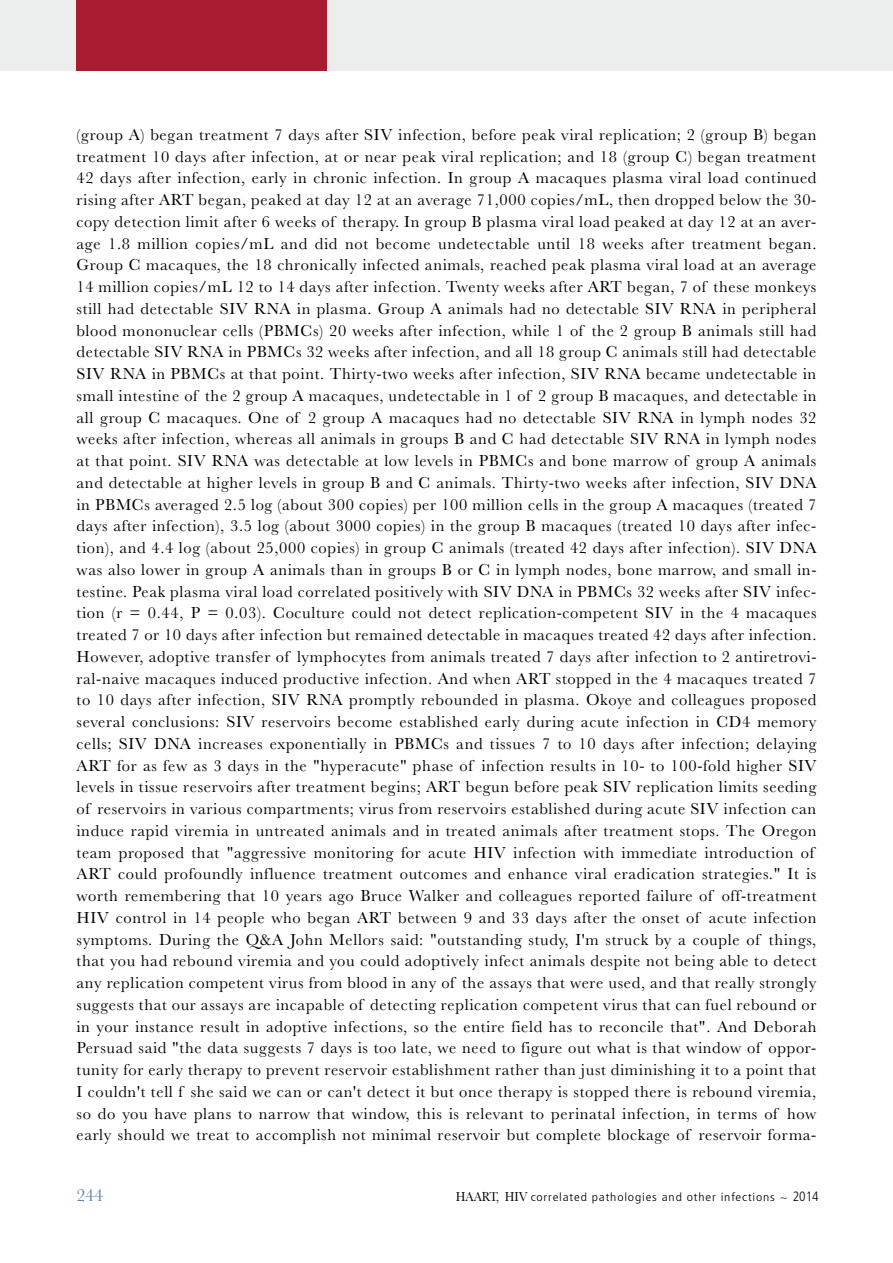
<style>
.page{position:relative;width:893px;height:1263px;background:#fff}
.page>*{position:absolute;margin:0;border:0;box-sizing:border-box;transform-origin:0 0}
.t1{font:18px "Baskerville";color:#5c82b5}
.t2{font:16.5px/21.8px "Baskerville";letter-spacing:.04em;color:#000}
.t3{font:300 condensed 11.55px "Frutiger";letter-spacing:.06em;color:#000;scale:1.18 1}
.s1{font-family:"Baskerville";font-weight:400;font-stretch:normal;font-size:13.5px}
.s2{font-size:13.5px}
</style>
<div class="page">
<div style="left:0;top:0;width:893px;height:71px;background:#eceded"></div>
<div style="left:77px;top:0;width:250px;height:71px;background:#a81b30"></div>
<p class="t2" style="left:77px;top:124px;width:741px">(group A) began treatment 7 days after SIV infection, before peak viral replication; 2 (group B) began treatment 10 days after infection, at or near peak viral replication; and 18 (group C) began treatment 42 days after infection, early in chronic infection. In group A macaques plasma viral load continued rising after ART began, peaked at day 12 at an average 71,000 copies/mL, then dropped below the 30- copy detection limit after 6 weeks of therapy. In group B plasma viral load peaked at day 12 at an aver&shy;age 1.8 million copies/mL and did not become undetectable until 18 weeks after treatment began.<br>Group C macaques, the 18 chronically infected animals, reached peak plasma viral load at an average 14 million copies/mL 12 to 14 days after infection. Twenty weeks after ART began, 7 of these monkeys still had detectable SIV RNA in plasma. Group A animals had no detectable SIV RNA in peripheral blood mononuclear cells (PBMCs) 20 weeks after infection, while 1 of the 2 group B animals still had detectable SIV RNA in PBMCs 32 weeks after infection, and all 18 group C animals still had detectable SIV RNA in PBMCs at that point. Thirty-two weeks after infection, SIV RNA became undetectable in small intestine of the 2 group A macaques, undetectable in 1 of 2 group B macaques, and detectable in all group C macaques. One of 2 group A macaques had no detectable SIV RNA in lymph nodes 32 weeks after infection, whereas all animals in groups B and C had detectable SIV RNA in lymph nodes at that point. SIV RNA was detectable at low levels in PBMCs and bone marrow of group A animals and detectable at higher levels in group B and C animals. Thirty-two weeks after infection, SIV DNA in PBMCs averaged 2.5 log (about 300 copies) per 100 million cells in the group A macaques (treated 7 days after infection), 3.5 log (about 3000 copies) in the group B macaques (treated 10 days after infec&shy;tion), and 4.4 log (about 25,000 copies) in group C animals (treated 42 days after infection). SIV DNA was also lower in group A animals than in groups B or C in lymph nodes, bone marrow, and small in&shy;testine. Peak plasma viral load correlated positively with SIV DNA in PBMCs 32 weeks after SIV infec&shy;tion (r = 0.44, P = 0.03). Coculture could not detect replication-competent SIV in the 4 macaques treated 7 or 10 days after infection but remained detectable in macaques treated 42 days after infection.<br>However, adoptive transfer of lymphocytes from animals treated 7 days after infection to 2 antiretrovi&shy;ral-naive macaques induced productive infection. And when ART stopped in the 4 macaques treated 7 to 10 days after infection, SIV RNA promptly rebounded in plasma. Okoye and colleagues proposed several conclusions: SIV reservoirs become established early during acute infection in CD4 memory cells; SIV DNA increases exponentially in PBMCs and tissues 7 to 10 days after infection; delaying ART for as few as 3 days in the "hyperacute" phase of infection results in 10- to 100-fold higher SIV levels in tissue reservoirs after treatment begins; ART begun before peak SIV replication limits seeding of reservoirs in various compartments; virus from reservoirs established during acute SIV infection can induce rapid viremia in untreated animals and in treated animals after treatment stops. The Oregon team proposed that "aggressive monitoring for acute HIV infection with immediate introduction of ART could profoundly influence treatment outcomes and enhance viral eradication strategies." It is worth remembering that 10 years ago Bruce Walker and colleagues reported failure of off-treatment HIV control in 14 people who began ART between 9 and 33 days after the onset of acute infection symptoms. During the Q&amp;A John Mellors said: "outstanding study, I'm struck by a couple of things, that you had rebound viremia and you could adoptively infect animals despite not being able to detect any replication competent virus from blood in any of the assays that were used, and that really strongly suggests that our assays are incapable of detecting replication competent virus that can fuel rebound or in your instance result in adoptive infections, so the entire field has to reconcile that". And Deborah Persuad said "the data suggests 7 days is too late, we need to figure out what is that window of oppor&shy;tunity for early therapy to prevent reservoir establishment rather than just diminishing it to a point that I couldn't tell f she said we can or can't detect it but once therapy is stopped there is rebound viremia, so do you have plans to narrow that window, this is relevant to perinatal infection, in terms of how early should we treat to accomplish not minimal reservoir but complete blockage of reservoir forma-</p>
<p class="t1" style="left:77px;top:1185px;width:28px">244</p>
<p class="t3" style="left:456px;top:1190px;width:309px"><span class="s1">HAART, HIV</span> correlated pathologies and other infections ~ <span class="s2">2014</span></p>
</div>
